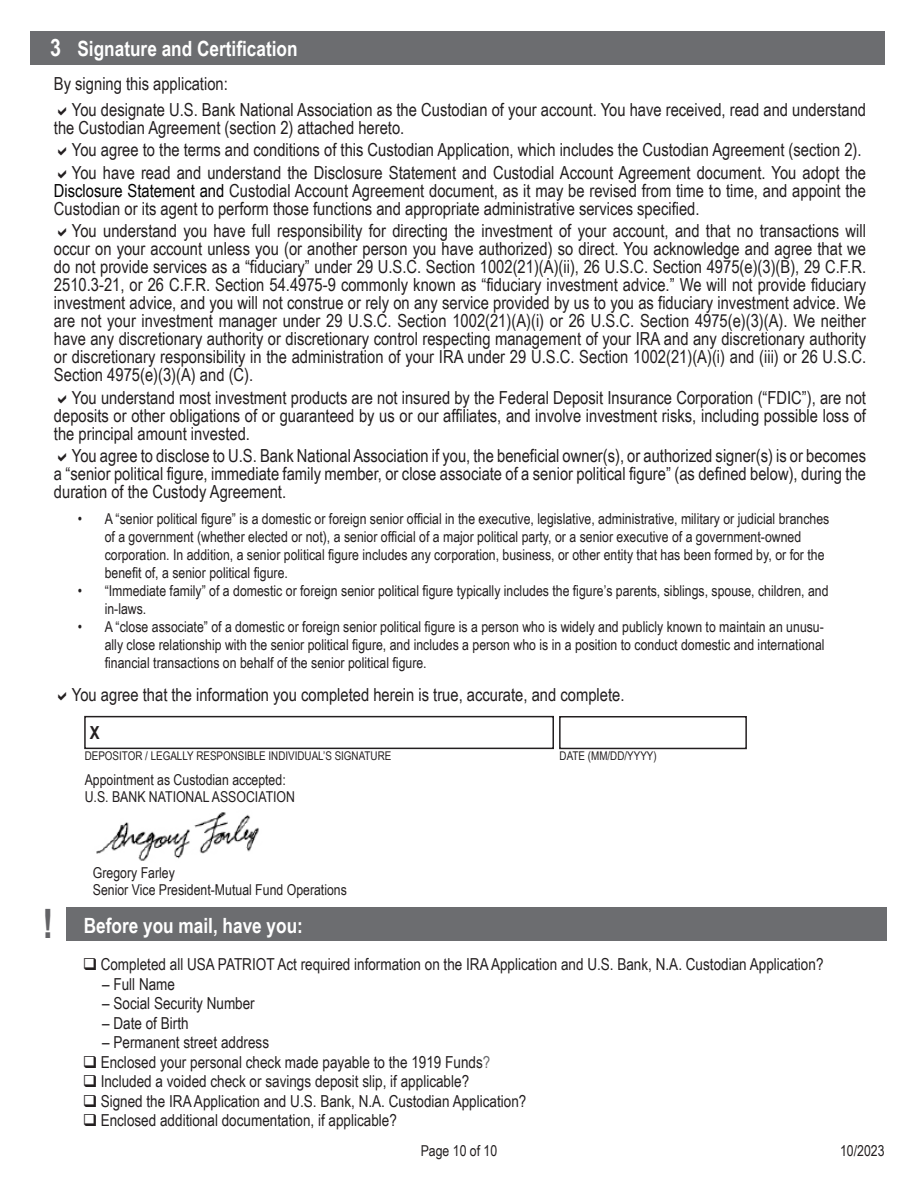
<style>
.page{position:relative;width:918px;height:1188px;background:#fff}
.page>*{position:absolute;margin:0;border:0;box-sizing:border-box;transform-origin:0 0}
.t1{font:700 40.5px "Arial Narrow";color:#636366}
.t2{font:700 21px "Arial Narrow";color:#fff}
.t3{font:18px/18px "Arial Narrow";color:#231f20;text-align:justify}
.t4{font:700 18px "Arial Narrow";color:#231f20}
.t5{font:16.5px "Arial Narrow";color:#231f20}
.t6{font:15px/18px "Arial Narrow";color:#231f20}
.t7{font:12px "Arial Narrow";color:#231f20}
.s1{font-size:24px}
.s2{color:#000}
.s3{color:#6c6d70}
</style>
<div class="page">
<div style="left:84px;top:716px;width:470px;height:33px;border:2px solid #231f20"></div>
<div style="left:559px;top:716px;width:188px;height:33px;border:2px solid #231f20"></div>
<div style="left:30px;top:31px;width:855px;height:34px;background:#6c6d70"></div>
<img style="left:96px;top:812px;width:163px;height:49px">
<div style="left:66px;top:907px;width:820px;height:34px;background:#6c6d70"></div>
<p class="t2" style="left:50px;top:32px;width:249px"><span class="s1">3</span> Signature and Certification</p>
<p class="t3" style="left:54px;top:74px;width:175px">By signing this application:</p>
<p class="t3" style="left:54px;top:100px;width:814px;text-indent:18px">You designate U.S. Bank National Association as the Custodian of your account. You have received, read and understand the Custodian Agreement (section 2) attached hereto.</p>
<p class="t3" style="left:72px;top:140px;width:791px">You agree to the terms and conditions of this Custodian Application, which includes the Custodian Agreement (section 2).</p>
<p class="t3" style="left:54px;top:163px;width:814px;text-indent:18px">You have read and understand the Disclosure Statement and Custodial Account Agreement document. You adopt the <span class="s2">Disclosure Statement and</span> Custodial Account Agreement document, as it may be revised from time to time, and appoint the Custodian or its agent to perform those functions and appropriate administrative services specified.</p>
<p class="t3" style="left:54px;top:221px;width:814px;text-indent:18px">You understand you have full responsibility for directing the investment of your account, and that no transactions will occur on your account unless you (or another person you have authorized) so direct. You acknowledge and agree that we do not provide services as a “fiduciary” under 29 U.S.C. Section 1002(21)(A)(ii), 26 U.S.C. Section 4975(e)(3)(B), 29 C.F.R.<br>2510.3-21, or 26 C.F.R. Section 54.4975-9 commonly known as “fiduciary investment advice.” We will not provide fiduciary investment advice, and you will not construe or rely on any service provided by us to you as fiduciary investment advice. We are not your investment manager under 29 U.S.C. Section 1002(21)(A)(i) or 26 U.S.C. Section 4975(e)(3)(A). We neither have any discretionary authority or discretionary control respecting management of your IRA and any discretionary authority or discretionary responsibility in the administration of your IRA under 29 U.S.C. Section 1002(21)(A)(i) and (iii) or 26 U.S.C.<br>Section 4975(e)(3)(A) and (C).</p>
<p class="t3" style="left:54px;top:388px;width:814px;text-indent:18px">You understand most investment products are not insured by the Federal Deposit Insurance Corporation (“FDIC”), are not deposits or other obligations of or guaranteed by us or our affiliates, and involve investment risks, including possible loss of the principal amount invested.</p>
<p class="t3" style="left:54px;top:446px;width:814px;text-indent:18px">You agree to disclose to U.S. Bank National Association if you, the beneficial owner(s), or authorized signer(s) is or becomes a “senior political figure, immediate family member, or close associate of a senior political figure” (as defined below), during the duration of the Custody Agreement.</p>
<p class="t6" style="left:105px;top:509px;width:726px;text-indent:-27px">• A “senior political figure” is a domestic or foreign senior official in the executive, legislative, administrative, military or judicial branches of a government (whether elected or not), a senior official of a major political party, or a senior executive of a government-owned corporation. In addition, a senior political figure includes any corporation, business, or other entity that has been formed by, or for the benefit of, a senior political figure.</p>
<p class="t6" style="left:105px;top:581px;width:725px;text-indent:-27px">• “Immediate family” of a domestic or foreign senior political figure typically includes the figure’s parents, siblings, spouse, children, and in-laws.</p>
<p class="t6" style="left:105px;top:617px;width:721px;text-align:justify;text-indent:-27px">• A “close associate” of a domestic or foreign senior political figure is a person who is widely and publicly known to maintain an unusu&shy;ally close relationship with the senior political figure, and includes a person who is in a position to conduct domestic and international financial transactions on behalf of the senior political figure.</p>
<p class="t3" style="left:72px;top:685px;width:554px">You agree that the information you completed herein is true, accurate, and complete.</p>
<p class="t4" style="left:90px;top:719px;width:11px">X</p>
<p class="t7" style="left:85px;top:747px;width:308px">DEPOSITOR / LEGALLY RESPONSIBLE INDIVIDUAL’S SIGNATURE</p>
<p class="t6" style="left:85px;top:770px;width:203px">Appointment as Custodian accepted:</p>
<p class="t6" style="left:85px;top:787px;width:212px">U.S. BANK NATIONAL ASSOCIATION</p>
<p class="t6" style="left:93px;top:863px;width:84px">Gregory Farley</p>
<p class="t6" style="left:93px;top:880px;width:256px">Senior Vice President-Mutual Fund Operations</p>
<p class="t1" style="left:42px;top:893px;width:13px">!</p>
<p class="t2" style="left:84px;top:910px;width:221px">Before you mail, have you:</p>
<p class="t7" style="left:560px;top:747px;width:99px">DATE (MM/DD/YYYY)</p>
<p class="t5" style="left:83px;top:952px;width:742px">❑ Completed all USA PATRIOT Act required information on the IRA Application and U.S. Bank, N.A. Custodian Application?</p>
<p class="t5" style="left:102px;top:972px;width:74px">– Full Name</p>
<p class="t5" style="left:102px;top:991px;width:154px">– Social Security Number</p>
<p class="t5" style="left:102px;top:1011px;width:88px">– Date of Birth</p>
<p class="t5" style="left:102px;top:1030px;width:168px">– Permanent street address</p>
<p class="t5" style="left:83px;top:1050px;width:409px">❑ Enclosed your personal check made payable to the 1919 Funds<span class="s3">?</span></p>
<p class="t5" style="left:83px;top:1069px;width:388px">❑ Included a voided check or savings deposit slip, if applicable?</p>
<p class="t5" style="left:83px;top:1089px;width:445px">❑ Signed the IRA Application and U.S. Bank, N.A. Custodian Application?</p>
<p class="t5" style="left:83px;top:1108px;width:316px">❑ Enclosed additional documentation, if applicable?</p>
<p class="t6" style="left:421px;top:1141px;width:78px">Page 10 of 10</p>
<p class="t6" style="left:840px;top:1141px;width:46px">10/2023</p>
</div>
